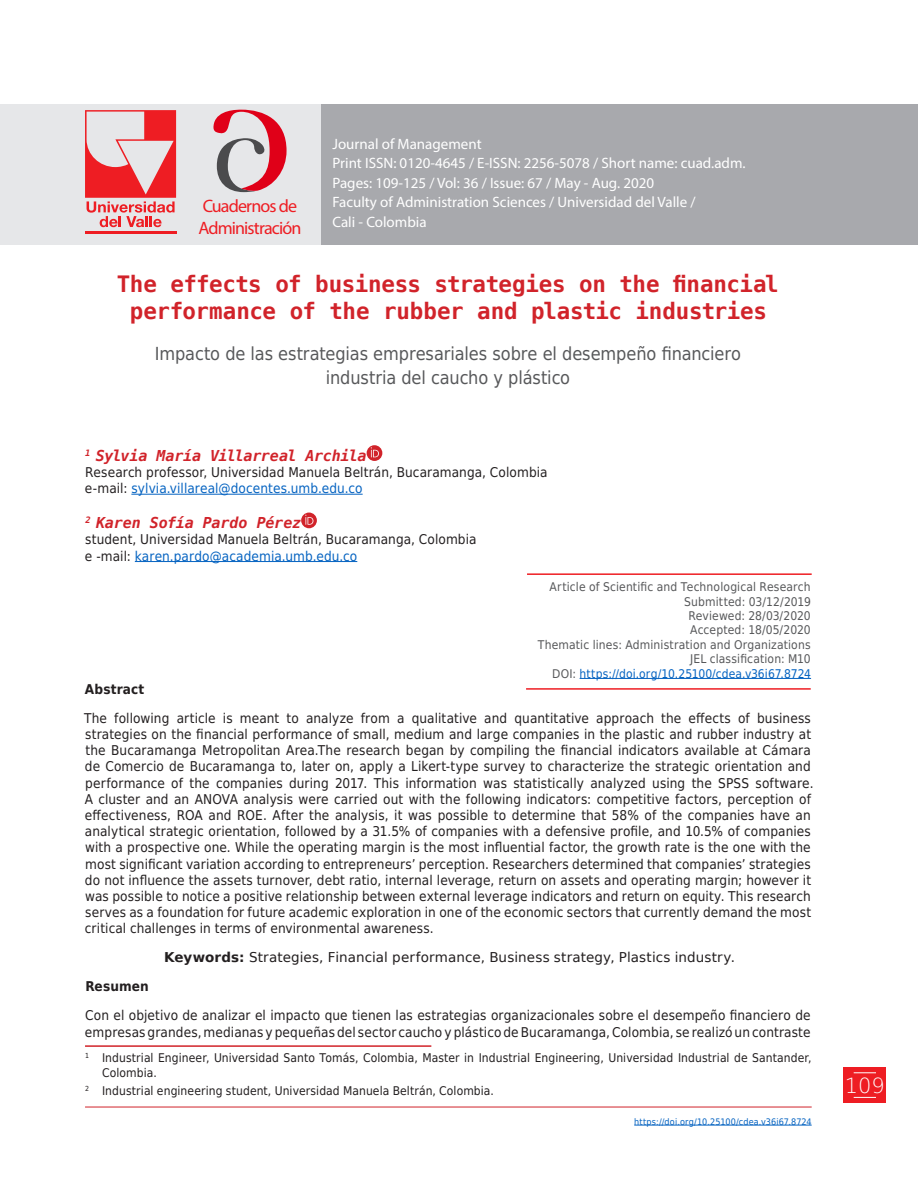
<style>
.page{position:relative;width:918px;height:1188px;background:#fff}
.page>*{position:absolute;margin:0;border:0;box-sizing:border-box;transform-origin:0 0}
.titulos-traducciones{font:700 22.5px/27px "DejaVu Sans Mono";letter-spacing:-.015em;color:#d1232a;text-align:center}
.t1{font:200 21px "DejaVu Sans";color:#fff}
.titulos-traducciones-2{font:18px/24px "DejaVu Sans Condensed";letter-spacing:-.005em;color:#57585a;text-align:center}
.t2{font:18px "Myriad Pro";letter-spacing:-.05em;color:#ee1d23}
.t3{font:15px "Myriad Pro";color:#fff}
.autor{font:italic 700 15px "DejaVu Sans Mono";letter-spacing:-.02em;color:#d1232a}
.info-autor{font:italic 700 15px "DejaVu Sans Mono";letter-spacing:-.015em;color:#d1232a}
.resumenes{font:13.5px/16.2px "DejaVu Sans Condensed";letter-spacing:.01em;color:#231f20}
.info-autor-2{font:13.5px/16.2px "DejaVu Sans Condensed";letter-spacing:.005em;color:#231f20}
.resumenes-2{font:13.5px "DejaVu Sans";letter-spacing:.01em;color:#231f20}
.resumenes-3{font:700 13.5px "DejaVu Sans Condensed";letter-spacing:.01em;color:#231f20}
.pie-de-pagina{font:12px/14.4px "DejaVu Sans Condensed";letter-spacing:.01em;color:#231f20}
.fechas{font:12px "DejaVu Sans Condensed";letter-spacing:.01em;color:#57585a}
.fechas-2{font:12px "DejaVu Sans Condensed";letter-spacing:.01em;color:#0563c1}
.fechas-3{font:9px "DejaVu Sans Condensed";letter-spacing:.02em;color:#0563c1}
.s1{color:#0563c1}
.s2{color:#57585a}
.s3{font-weight:700}
</style>
<div class="page">
<div style="left:844px;top:1067px;width:42px;height:36px;background:#ee1d23"></div>
<svg style="left:854px;top:1072px;width:22px;height:1px"></svg>
<svg style="left:854px;top:1097px;width:22px;height:1px"></svg>
<hr style="left:85px;top:1107px;width:727px;height:1px;background:#d1232a">
<hr style="left:634px;top:1125px;width:178px;height:1px;background:#0563c1">
<div style="left:320px;top:104px;width:598px;height:141px;background:#a8a9ad"></div>
<div style="left:0;top:104px;width:320px;height:141px;background:#e6e7e9"></div>
<hr style="left:131px;top:494px;width:232px;height:1px;background:#0563c1">
<hr style="left:135px;top:561px;width:222px;height:1px;background:#0563c1">
<hr style="left:580px;top:678px;width:231px;height:1px;background:#0563c1">
<svg style="left:367px;top:445px;width:15px;height:16px"></svg>
<svg style="left:371px;top:447px;width:8px;height:10px"></svg>
<svg style="left:301px;top:513px;width:16px;height:15px"></svg>
<svg style="left:305px;top:515px;width:8px;height:10px"></svg>
<hr style="left:85px;top:1045px;width:346px;height:2px;background:#d1232a">
<hr style="left:85px;top:231px;width:91px;height:3px;background:#ee1d23">
<svg style="left:85px;top:110px;width:91px;height:117px"></svg>
<svg style="left:213px;top:110px;width:74px;height:82px"></svg>
<hr style="left:527px;top:573px;width:285px;height:2px;background:#ee1d23">
<hr style="left:526px;top:688px;width:285px;height:2px;background:#ee1d23">
<p class="t2" style="left:203px;top:195px;width:96px">Cuadernos de</p>
<p class="t2" style="left:199px;top:217px;width:104px">Administración</p>
<p class="t3" style="left:333px;top:134px;width:151px">Journal of Management</p>
<p class="t3" style="left:333px;top:154px;width:415px">Print ISSN: 0120-4645 / E-ISSN: 2256-5078 / Short name: cuad.adm.</p>
<p class="t3" style="left:333px;top:173px;width:323px">Pages: 109-125 / Vol: 36 / Issue: 67 / May - Aug. 2020</p>
<p class="t3" style="left:333px;top:193px;width:365px">Faculty of Administration Sciences / Universidad del Valle /</p>
<p class="t3" style="left:333px;top:212px;width:96px">Cali - Colombia</p>
<p class="titulos-traducciones" style="left:117px;top:271px;width:664px">The effects of business strategies on the financial performance of the rubber and plastic industries</p>
<p class="titulos-traducciones-2" style="left:155px;top:341px;width:588px">Impacto de las estrategias empresariales sobre el desempeño financiero industria del caucho y plástico</p>
<p class="autor" style="left:85px;top:445px;width:283px"><sup>1</sup> Sylvia María Villarreal Archila</p>
<p class="info-autor-2" style="left:85px;top:464px;width:464px">Research professor, Universidad Manuela Beltrán, Bucaramanga, Colombia e-mail: <span class="s1">sylvia.villareal@docentes.umb.edu.co</span></p>
<p class="info-autor" style="left:86px;top:512px;width:217px"><sup>2</sup> Karen Sofía Pardo Pérez</p>
<p class="info-autor-2" style="left:85px;top:531px;width:393px">student, Universidad Manuela Beltrán, Bucaramanga, Colombia e -mail: <span class="s1">karen.pardo@academia.umb.edu.co</span></p>
<p class="fechas" style="left:550px;top:577px;width:263px">Article of Scientific and Technological Research</p>
<p class="fechas" style="left:684px;top:592px;width:128px">Submitted: 03/12/2019</p>
<p class="fechas" style="left:688px;top:606px;width:124px">Reviewed: 28/03/2020</p>
<p class="fechas" style="left:690px;top:620px;width:122px">Accepted: 18/05/2020</p>
<p class="fechas" style="left:538px;top:635px;width:274px">Thematic lines: Administration and Organizations</p>
<p class="fechas" style="left:690px;top:649px;width:122px">JEL classification: M10</p>
<p class="fechas-2" style="left:552px;top:664px;width:260px"><span class="s2">DOI:</span> https://doi.org/10.25100/cdea.v36i67.8724</p>
<p class="resumenes-3" style="left:85px;top:678px;width:61px">Abstract</p>
<p class="resumenes" style="left:84px;top:710px;width:731px">The following article is meant to analyze from a qualitative and quantitative approach the effects of business strategies on the financial performance of small, medium and large companies in the plastic and rubber industry at the Bucaramanga Metropolitan Area.The research began by compiling the financial indicators available at Cámara de Comercio de Bucaramanga to, later on, apply a Likert-type survey to characterize the strategic orientation and performance of the companies during 2017. This information was statistically analyzed using the SPSS software.<br>A cluster and an ANOVA analysis were carried out with the following indicators: competitive factors, perception of effectiveness, ROA and ROE. After the analysis, it was possible to determine that 58% of the companies have an analytical strategic orientation, followed by a 31.5% of companies with a defensive profile, and 10.5% of companies with a prospective one. While the operating margin is the most influential factor, the growth rate is the one with the most significant variation according to entrepreneurs’ perception. Researchers determined that companies’ strategies do not influence the assets turnover, debt ratio, internal leverage, return on assets and operating margin; however it was possible to notice a positive relationship between external leverage indicators and return on equity. This research serves as a foundation for future academic exploration in one of the economic sectors that currently demand the most critical challenges in terms of environmental awareness.</p>
<p class="resumenes-2" style="left:164px;top:947px;width:572px"><span class="s3">Keywords:</span> Strategies, Financial performance, Business strategy, Plastics industry.</p>
<p class="resumenes-3" style="left:85px;top:976px;width:65px">Resumen</p>
<p class="resumenes" style="left:85px;top:1007px;width:727px">Con el objetivo de analizar el impacto que tienen las estrategias organizacionales sobre el desempeño financiero de empresas grandes, medianas y pequeñas del sector caucho y plástico de Bucaramanga, Colombia, se realizó un contraste</p>
<p class="pie-de-pagina" style="left:102px;top:1050px;width:711px;text-indent:-17px"><sup>1</sup> Industrial Engineer, Universidad Santo Tomás, Colombia, Master in Industrial Engineering, Universidad Industrial de Santander,<br>Colombia.</p>
<p class="pie-de-pagina" style="left:85px;top:1083px;width:410px"><sup>2</sup> Industrial engineering student, Universidad Manuela Beltrán, Colombia.</p>
<p class="fechas-3" style="left:634px;top:1114px;width:179px">https://doi.org/10.25100/cdea.v36i67.8724</p>
<p class="t1" style="left:845px;top:1069px;width:42px">109</p>
</div>
